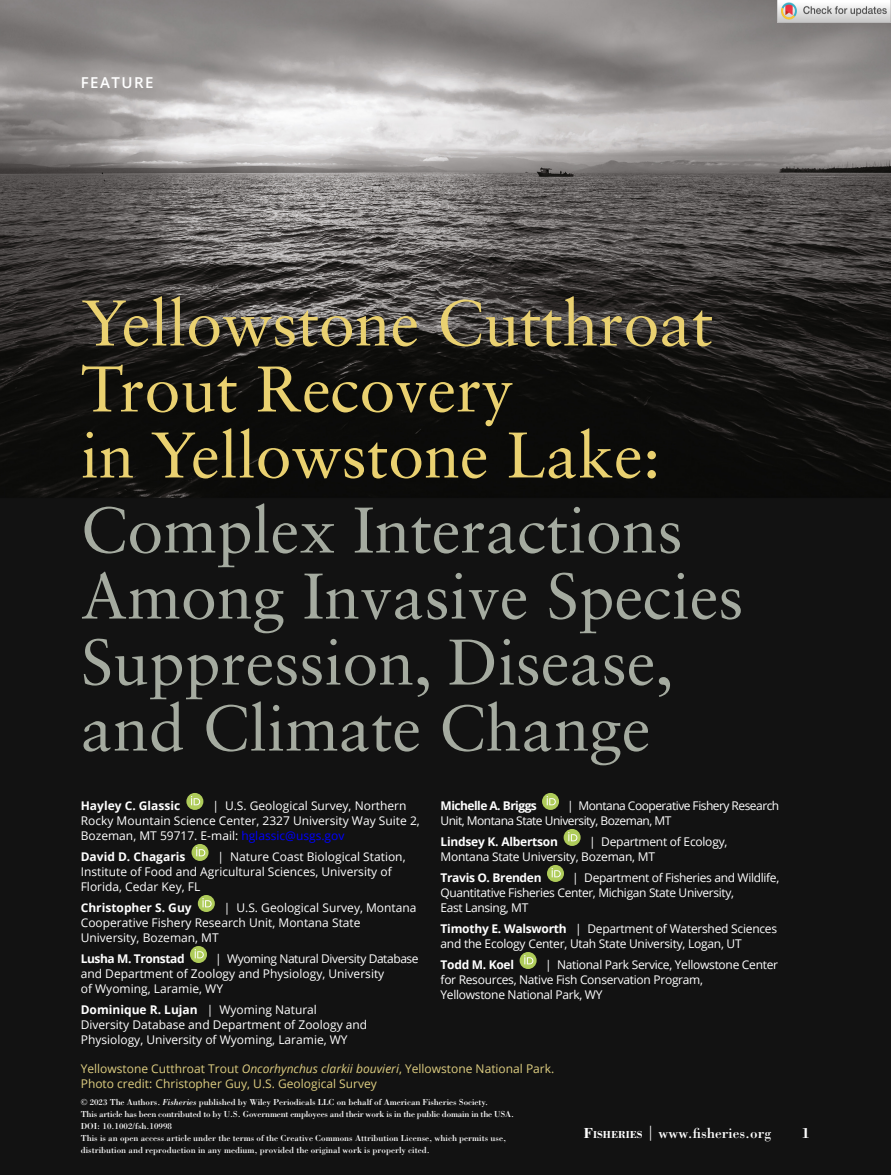
<style>
.page{position:relative;width:891px;height:1175px;background:#fff}
.page>*{position:absolute;margin:0;border:0;box-sizing:border-box;transform-origin:0 0}
.t1{font:64.5px/66px "Sabon LT Std";color:#a5aba0}
.t2{font:64.5px/66px "Sabon LT Std";color:#ead170}
.t3{font:15px "Bodoni Std";color:#fff}
.t4{font:600 15px "Open Sans";letter-spacing:.1em;color:#fff}
.t5{font:700 15px "Bodoni Std";color:#fff}
.t6{font:12px/15px "Open Sans";color:#fff}
.t7{font:12px/15px "Open Sans";letter-spacing:-.02em;color:#fff}
.t8{font:12px/15px "Open Sans";color:#dece81}
.t9{font:12px/15px "Open Sans";letter-spacing:-.025em;color:#fff}
.t10{font:12px/15px "Open Sans";letter-spacing:-.03em;color:#fff}
.t11{font:12px/15px "Open Sans";letter-spacing:-.045em;color:#fff}
.t12{font:700 12px "Open Sans";letter-spacing:-.02em;color:#fff}
.t13{font:700 12px "Open Sans";color:#fff}
.t14{font:700 12px "Open Sans";letter-spacing:-.045em;color:#fff}
.t15{font:9px/11.9px "Bodoni Std";color:#fff}
.s1{color:#00f}
.s2{font-weight:700}
.s3{font-style:italic}
.s4{font-weight:700;font-size:10.5px}
</style>
<div class="page">
<img style="left:0;top:0;width:891px;height:1174px">
<svg style="left:186px;top:793px;width:17px;height:17px"></svg>
<svg style="left:191px;top:796px;width:9px;height:9px"></svg>
<svg style="left:192px;top:844px;width:17px;height:17px"></svg>
<svg style="left:196px;top:847px;width:9px;height:9px"></svg>
<div style="left:198px;top:895px;width:17px;height:17px;background:#afcc5a;border-radius:50%"></div>
<svg style="left:202px;top:898px;width:10px;height:9px"></svg>
<svg style="left:190px;top:946px;width:17px;height:17px"></svg>
<svg style="left:195px;top:949px;width:9px;height:9px"></svg>
<svg style="left:542px;top:793px;width:17px;height:17px"></svg>
<svg style="left:547px;top:796px;width:9px;height:9px"></svg>
<svg style="left:564px;top:829px;width:17px;height:17px"></svg>
<svg style="left:568px;top:832px;width:9px;height:9px"></svg>
<svg style="left:547px;top:865px;width:17px;height:17px"></svg>
<svg style="left:552px;top:868px;width:9px;height:9px"></svg>
<svg style="left:520px;top:952px;width:17px;height:17px"></svg>
<svg style="left:524px;top:955px;width:9px;height:9px"></svg>
<img style="left:777px;top:0;width:114px;height:22px">
<p class="t4" style="left:81px;top:72px;width:74px">FEATURE</p>
<h1 class="t2" style="left:81px;top:289px;width:634px">Yellowstone Cutthroat<br>Trout Recovery<br>in Yellowstone Lake:</h1>
<h1 class="t1" style="left:81px;top:496px;width:664px">Complex Interactions<br>Among Invasive Species<br>Suppression, Disease, and Climate Change</h1>
<p class="t13" style="left:81px;top:797px;width:101px">Hayley C. Glassic</p>
<p class="t6" style="left:81px;top:797px;width:341px;text-indent:132px">| U.S. Geological Survey, Northern<br>Rocky Mountain Science Center, 2327 University Way Suite 2,<br>Bozeman, MT 59717. E-mail: <span class="s1">hglassic@usgs.gov</span></p>
<p class="t13" style="left:81px;top:848px;width:106px">David D. Chagaris</p>
<p class="t14" style="left:441px;top:797px;width:98px">Michelle A. Briggs</p>
<p class="t11" style="left:441px;top:797px;width:340px;text-indent:126px">| Montana Cooperative Fishery Research<br>Unit, Montana State University, Bozeman, MT</p>
<p class="t12" style="left:441px;top:833px;width:119px">Lindsey K. Albertson</p>
<p class="t7" style="left:441px;top:833px;width:288px;text-indent:149px">| Department of Ecology,<br>Montana State University, Bozeman, MT</p>
<p class="t12" style="left:441px;top:869px;width:102px">Travis O. Brenden</p>
<p class="t6" style="left:81px;top:848px;width:326px;text-indent:137px">| Nature Coast Biological Station,<br>Institute of Food and Agricultural Sciences, University of<br>Florida, Cedar Key, FL</p>
<p class="t13" style="left:81px;top:899px;width:112px">Christopher S. Guy</p>
<p class="t10" style="left:441px;top:869px;width:340px;text-indent:132px">| Department of Fisheries and Wildlife,<br>Quantitative Fisheries Center, Michigan State University,<br>East Lansing, MT</p>
<p class="t7" style="left:441px;top:920px;width:338px"><span class="s2">Timothy E. Walsworth</span> | Department of Watershed Sciences and the Ecology Center, Utah State University, Logan, UT</p>
<p class="t12" style="left:441px;top:956px;width:75px">Todd M. Koel</p>
<p class="t6" style="left:81px;top:899px;width:337px;text-indent:143px">| U.S. Geological Survey, Montana<br>Cooperative Fishery Research Unit, Montana State<br>University, Bozeman, MT</p>
<p class="t12" style="left:81px;top:950px;width:105px">Lusha M. Tronstad</p>
<p class="t6" style="left:81px;top:950px;width:339px;text-indent:134px">| Wyoming Natural Diversity Database and Department of Zoology and Physiology, University<br>of Wyoming, Laramie, WY</p>
<p class="t6" style="left:81px;top:1001px;width:288px"><span class="s2">Dominique R. Lujan</span> | Wyoming Natural<br>Diversity Database and Department of Zoology and<br>Physiology, University of Wyoming, Laramie, WY</p>
<p class="t9" style="left:441px;top:956px;width:339px;text-indent:104px">| National Park Service, Yellowstone Center for Resources, Native Fish Conservation Program,<br>Yellowstone National Park, WY</p>
<p class="t8" style="left:81px;top:1060px;width:475px">Yellowstone Cutthroat Trout <span class="s3">Oncorhynchus clarkii bouvieri</span>, Yellowstone National Park.<br>Photo credit: Christopher Guy, U.S. Geological Survey</p>
<p class="t15" style="left:81px;top:1096px;width:435px">© 2023 The Authors. <span class="s3">Fisheries</span> published by Wiley Periodicals LLC on behalf of American Fisheries Society.<br>This article has been contributed to by U.S. Government employees and their work is in the public domain in the USA.<br>DOI: 10.1002/fsh.10998<br>This is an open access article under the terms of the Creative Commons Attribution License, which permits use, distribution and reproduction in any medium, provided the original work is properly cited.</p>
<p class="t3" style="left:584px;top:1123px;width:189px"><span class="s2">F</span><span class="s4">ISHERIES</span> | www.fisheries.org</p>
<p class="t5" style="left:801px;top:1123px;width:11px">1</p>
</div>
